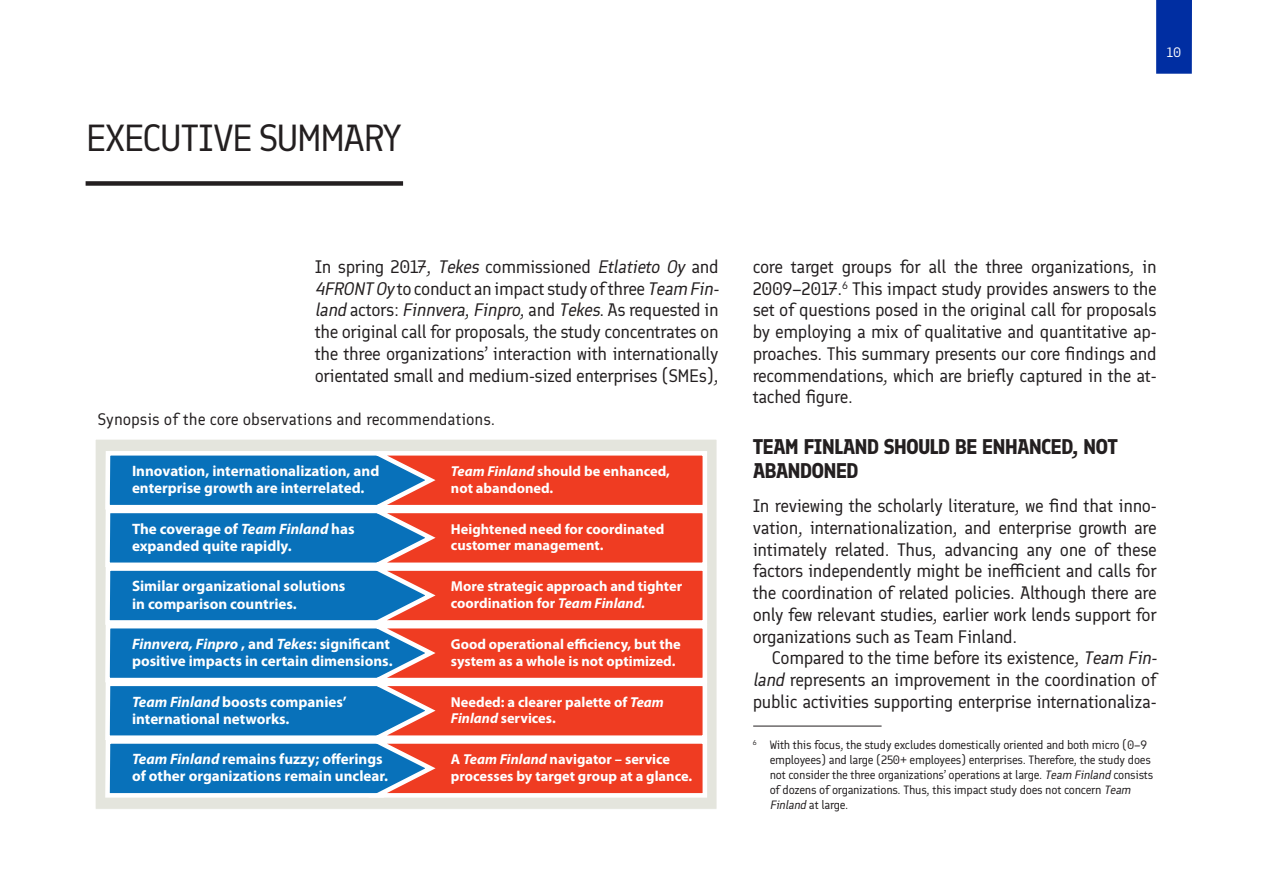
<style>
.page{position:relative;width:1263px;height:893px;background:#fff}
.page>*{position:absolute;margin:0;border:0;box-sizing:border-box;transform-origin:0 0}
.t1{font:37.5px "Finlandica";letter-spacing:-.04em;color:#231f20}
.t2{font:700 20.7px/24px "Finlandica";letter-spacing:-.04em;color:#231f20}
.body_text{font:18px/21.8px "Finlandica";letter-spacing:-.02em;color:#231f20;text-align:justify}
.body_text_indent{font:18px/21.8px "Finlandica";letter-spacing:-.02em;color:#231f20}
.image_text{font:16.5px "Finlandica";color:#231f20}
.t3{font:700 15px/17.2px "Myriad Pro";color:#fff}
.t4{font:700 14.4px/16.5px "Myriad Pro";color:#fff}
.t5{font:13.5px "Finlandica";color:#fff}
.Footnote{font:12px/15px "Finlandica";letter-spacing:-.02em;color:#231f20}
.s1{font-style:italic}
</style>
<div class="page">
<div style="left:1156px;top:0;width:36px;height:74px;background:#002ea2"></div>
<div style="left:86px;top:181px;width:317px;height:5px;background:#231f20"></div>
<div style="left:95px;top:439px;width:622px;height:370px;background:#e4e5dd"></div>
<svg style="left:105px;top:451px;width:602px;height:347px;background:#927387"></svg>
<hr style="left:753px;top:726px;width:128px;height:1px;background:#231f20">
<h2 class="t1" style="left:86px;top:115px;width:317px">EXECUTIVE SUMMARY</h2>
<p class="t5" style="left:1167px;top:43px;width:16px">10</p>
<p class="body_text" style="left:315px;top:255px;width:409px;text-align:left">In spring 2017, <span class="s1">Tekes</span> commissioned <span class="s1">Etlatieto Oy</span> and <span class="s1">4FRONT Oy</span> to conduct an impact study of three <span class="s1">Team Fin&shy;land</span> a ct o rs : <span class="s1">Finnvera</span>, <span class="s1">Finpro</span>, a n d <span class="s1">Tekes</span>. As re q u e st e d i n the original call for proposals, the study concentrates on the three organizations’ interaction with internationally orientated small and medium-sized enterprises (SMEs),</p>
<p class="body_text" style="left:753px;top:255px;width:405px">core target groups for all the three organizations, in 2009–2017.<sup>6</sup> This impact study provides answers to the set of questions posed in the original call for proposals by employing a mix of qualitative and quantitative ap&shy;proaches. This summary presents our core findings and recommendations, which are briefly captured in the at&shy;tached figure.</p>
<h3 class="t2" style="left:753px;top:435px;width:367px">TEAM FINLAND SHOULD BE ENHANCED, NOT<br>ABANDONED</h3>
<p class="body_text" style="left:753px;top:495px;width:405px">In reviewing the scholarly literature, we find that inno&shy;vation, internationalization, and enterprise growth are intimately related. Thus, advancing any one of these factors independently might be inefficient and calls for the coordination of related policies. Although there are only few relevant studies, earlier work lends support for organizations such as Team Finland.</p>
<p class="body_text_indent" style="left:753px;top:647px;width:409px;text-indent:19px">Compared to the time before its existence, <span class="s1">Team Fin&shy;land</span> represents an improvement in the coordination of public activities supporting enterprise internationaliza-</p>
<p class="image_text" style="left:98px;top:409px;width:399px">Synopsis of the core observations and recommendations.</p>
<p class="t3" style="left:132px;top:463px;width:249px">Innovation, internationalization, and enterprise growth are interrelated.</p>
<p class="t4" style="left:451px;top:463px;width:221px"><span class="s1">Team Finland</span> should be enhanced, not abandoned.</p>
<p class="t3" style="left:132px;top:520px;width:224px">The coverage of <span class="s1">Team Finland</span> has expanded quite rapidly.</p>
<p class="t4" style="left:451px;top:521px;width:215px">Heightened need for coordinated customer management.</p>
<p class="t3" style="left:132px;top:578px;width:215px">Similar organizational solutions in comparison countries.</p>
<p class="t4" style="left:451px;top:579px;width:233px">More strategic approach and tighter coordination for <span class="s1">Team Finland.</span></p>
<p class="t3" style="left:132px;top:635px;width:262px"><span class="s1">Finnvera, Finpro</span> , and <span class="s1">Tekes</span>: significant positive impacts in certain dimensions.</p>
<p class="t4" style="left:451px;top:636px;width:231px">Good operational efficiency, but the system as a whole is not optimized.</p>
<p class="t3" style="left:132px;top:693px;width:216px"><span class="s1">Team Finland</span> boosts companies’ international networks.</p>
<p class="t4" style="left:451px;top:694px;width:215px">Needed: a clearer palette of <span class="s1">Team<br>Finland</span> services.</p>
<p class="t3" style="left:132px;top:750px;width:258px"><span class="s1">Team Finland</span> remains fuzzy; offerings of other organizations remain unclear.</p>
<p class="t4" style="left:451px;top:751px;width:243px">A <span class="s1">Team Finland</span> navigator – service processes by target group at a glance.</p>
<p class="Footnote" style="left:770px;top:738px;width:385px;text-indent:-17px"><sup>6</sup> With this focus, the study excludes domestically oriented and both micro (0–9 employees) and large (250+ employees) enterprises. Therefore, the study does not consider the three organizations’ operations at large. <span class="s1">Team Finland</span> consists of dozens of organizations. Thus, this impact study does not concern <span class="s1">Team Finland</span> at large.</p>
</div>
